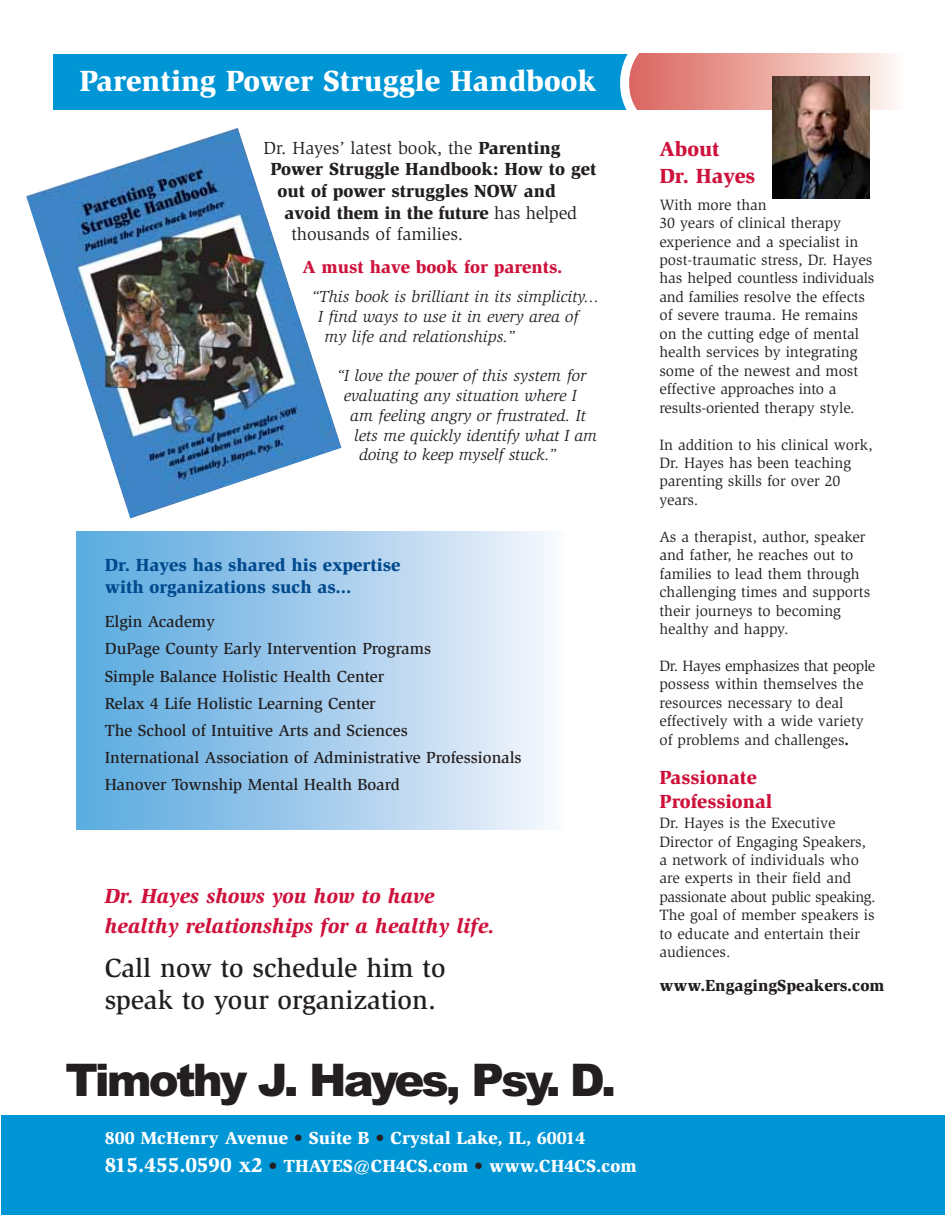
<style>
.page{position:relative;width:945px;height:1215px;background:#fff}
.page>*{position:absolute;margin:0;border:0;box-sizing:border-box;transform-origin:0 0}
.t1{font:900 45px "Arial";letter-spacing:-.065em;color:#231f20}
.t2{font:900 30px "Slimbach";color:#fff}
.t3{font:500 27px/32.4px "Slimbach";color:#231f20}
.t4{font:italic 900 21px/29.5px "Slimbach";color:#ce123c}
.t5{font:900 21px/27px "Slimbach";color:#ce123c}
.t6{font:900 19.5px/23.4px "Slimbach";color:#ce123c}
.t7{font:900 18px/28.5px "Slimbach";color:#fff}
.t8{font:900 18px "Slimbach";color:#231f20}
.t9{font:900 18px/21.6px "Slimbach";color:#004a8d}
.t10{font:18px "Slimbach";color:#231f20}
.t11{font:900 18px "Slimbach";color:#ce123c}
.t12{font:500 16.5px/27px "Slimbach";color:#231f20}
.t13{font:italic 16.5px "Slimbach";color:#231f20}
.t14{font:900 16.5px "Slimbach";color:#231f20}
.t15{font:15.3px/18.5px "Slimbach";color:#231f20}
.s1{font-weight:900}
.s2{font-weight:400}
.s3{color:#231f20}
.s4{font-size:21px}
.s5{font-size:15px}
</style>
<div class="page">
<div style="left:54px;top:54px;width:578px;height:56px;background:#0096d6"></div>
<svg style="left:679px;top:54px;width:215px;height:56px;background:#eaada6"></svg>
<div style="left:77px;top:531px;width:489px;height:299px;background:linear-gradient(to right,#56a7de,#f7f6fc)"></div>
<img style="left:772px;top:77px;width:97px;height:121px">
<svg style="left:620px;top:53px;width:59px;height:57px;background:#da8a89"></svg>
<div style="left:1px;top:1115px;width:944px;height:100px;background:#0096d6"></div>
<img style="left:26px;top:128px;width:315px;height:390px">
<h2 class="t2" style="left:79px;top:69px;width:519px">Parenting Power Struggle Handbook</h2>
<p class="t10" style="left:263px;top:141px;width:298px">Dr. Hayes’ latest book, the <span class="s1">Parenting</span></p>
<p class="t8" style="left:270px;top:162px;width:327px">Power Struggle Handbook: How to get</p>
<p class="t8" style="left:277px;top:184px;width:280px">out of power struggles NOW and</p>
<p class="t8" style="left:284px;top:206px;width:294px">avoid them in the future <span class="s2">has helped</span></p>
<p class="t10" style="left:292px;top:227px;width:173px">thousands of families.</p>
<p class="t11" style="left:302px;top:260px;width:262px">A must have book for parents.</p>
<p class="t13" style="left:312px;top:290px;width:289px">“This book is brilliant in its simplicity...</p>
<p class="t13" style="left:318px;top:310px;width:262px">I find ways to use it in every area of</p>
<p class="t13" style="left:324px;top:330px;width:192px">my life and relationships.”</p>
<p class="t13" style="left:337px;top:369px;width:250px">“I love the power of this system for</p>
<p class="t13" style="left:344px;top:389px;width:234px">evaluating any situation where I</p>
<p class="t13" style="left:350px;top:409px;width:237px">am feeling angry or frustrated. It</p>
<p class="t13" style="left:354px;top:428px;width:244px">lets me quickly identify what I am</p>
<p class="t13" style="left:359px;top:448px;width:199px">doing to keep myself stuck.”</p>
<p class="t9" style="left:105px;top:556px;width:297px">Dr. Hayes has shared his expertise with organizations such as...</p>
<p class="t12" style="left:105px;top:610px;width:418px">Elgin Academy<br>DuPage County Early Intervention Programs<br>Simple Balance Holistic Health Center<br>Relax 4 Life Holistic Learning Center<br>The School of Intuitive Arts and Sciences<br>International Association of Administrative Professionals Hanover Township Mental Health Board</p>
<h3 class="t4" style="left:105px;top:883px;width:392px">Dr. Hayes shows you how to have healthy relationships for a healthy life.</h3>
<h3 class="t3" style="left:105px;top:953px;width:342px">Call now to schedule him to speak to your organization.</h3>
<h1 class="t1" style="left:65px;top:1054px;width:552px">Timothy J. Hayes, Psy. D.</h1>
<p class="t7" style="left:105px;top:1125px;width:533px">800 McHenry Avenue <span class="s3">•</span> Suite B <span class="s3">•</span> Crystal Lake, IL, 60014<br><span class="s4">815.455.0590 x2</span> <span class="s3">•</span> THAYES@CH4CS.com <span class="s3">•</span> www.CH4CS.com</p>
<h3 class="t5" style="left:659px;top:137px;width:97px">About<br>Dr. Hayes</h3>
<p class="t15" style="left:659px;top:196px;width:216px">With more than<br>30 years of clinical therapy experience and a specialist in post-traumatic stress, Dr. Hayes has helped countless individuals and families resolve the effects of severe trauma. He remains on the cutting edge of mental health services by integrating some of the newest and most effective approaches into a results-oriented therapy style.</p>
<p class="t15" style="left:659px;top:436px;width:215px">In addition to his clinical work,<br>Dr. Hayes has been teaching parenting skills for over 20 years.</p>
<p class="t15" style="left:659px;top:528px;width:212px">As a therapist, author, speaker and father, he reaches out to families to lead them through challenging times and supports their journeys to becoming healthy and happy.</p>
<p class="t15" style="left:659px;top:658px;width:217px">Dr. Hayes emphasizes that people possess within themselves the resources necessary to deal effectively with a wide variety of problems and challenges<span class="s1">.</span></p>
<p class="t6" style="left:659px;top:767px;width:114px">Passionate<br>Professional</p>
<p class="t15" style="left:659px;top:815px;width:218px">Dr. Hayes is the Executive<br>Director of Engaging Speakers, a network of individuals who are experts in their field and passionate about public speaking.<br>The goal of member speakers is to educate and entertain their audiences<span class="s5">.</span></p>
<p class="t14" style="left:659px;top:979px;width:227px">www.EngagingSpeakers.com</p>
</div>
